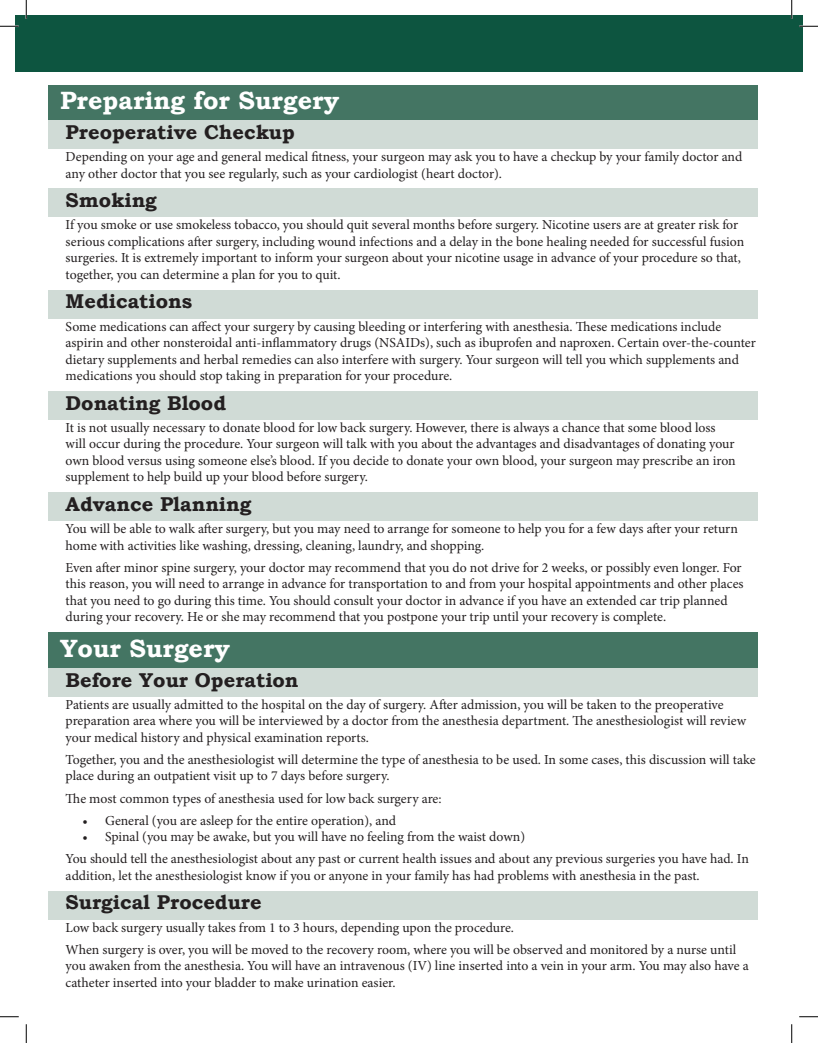
<style>
.page{position:relative;width:818px;height:1043px;background:#fff}
.page>*{position:absolute;margin:0;border:0;box-sizing:border-box;transform-origin:0 0}
.Header_1{font:700 25px "Bookman Old Style";color:#fff}
.Header_2{font:700 20px "Bookman Old Style";color:#231f20}
.Paragraph_2{font:13.75px/16.5px "Minion Pro";letter-spacing:-.005em;color:#231f20}
</style>
<div class="page">
<div style="left:15px;top:15px;width:787px;height:56px;background:#0d5540"></div>
<div style="left:49px;top:85px;width:709px;height:35px;background:#447563"></div>
<div style="left:49px;top:120px;width:709px;height:29px;background:#d0dbd6"></div>
<div style="left:49px;top:189px;width:709px;height:28px;background:#d0dbd6"></div>
<div style="left:49px;top:290px;width:709px;height:28px;background:#d0dbd6"></div>
<div style="left:49px;top:391px;width:709px;height:29px;background:#d0dbd6"></div>
<div style="left:49px;top:492px;width:709px;height:29px;background:#d0dbd6"></div>
<div style="left:49px;top:632px;width:709px;height:36px;background:#447563"></div>
<div style="left:49px;top:668px;width:709px;height:28px;background:#d0dbd6"></div>
<div style="left:49px;top:891px;width:709px;height:28px;background:#d0dbd6"></div>
<svg style="left:0;top:25px;width:19px;height:2px"></svg>
<svg style="left:799px;top:25px;width:19px;height:2px"></svg>
<svg style="left:0;top:1016px;width:19px;height:1px"></svg>
<svg style="left:799px;top:1016px;width:19px;height:1px"></svg>
<svg style="left:25px;top:0;width:2px;height:19px"></svg>
<svg style="left:25px;top:1024px;width:2px;height:18px"></svg>
<svg style="left:790px;top:0;width:2px;height:19px"></svg>
<svg style="left:791px;top:1024px;width:1px;height:18px"></svg>
<p class="Header_1" style="left:60px;top:83px;width:280px">Preparing for Surgery</p>
<p class="Header_2" style="left:66px;top:117px;width:231px">Preoperative Checkup</p>
<p class="Paragraph_2" style="left:66px;top:148px;width:678px">Depending on your age and general medical fitness, your surgeon may ask you to have a checkup by your family doctor and any other doctor that you see regularly, such as your cardiologist (heart doctor).</p>
<p class="Header_2" style="left:66px;top:186px;width:93px">Smoking</p>
<p class="Paragraph_2" style="left:66px;top:217px;width:680px">If you smoke or use smokeless tobacco, you should quit several months before surgery. Nicotine users are at greater risk for serious complications after surgery, including wound infections and a delay in the bone healing needed for successful fusion surgeries. It is extremely important to inform your surgeon about your nicotine usage in advance of your procedure so that, together, you can determine a plan for you to quit.</p>
<p class="Header_2" style="left:66px;top:287px;width:128px">Medications</p>
<p class="Paragraph_2" style="left:66px;top:318px;width:691px">Some medications can affect your surgery by causing bleeding or interfering with anesthesia. These medications include aspirin and other nonsteroidal anti-inflammatory drugs (NSAIDs), such as ibuprofen and naproxen. Certain over-the-counter dietary supplements and herbal remedies can also interfere with surgery. Your surgeon will tell you which supplements and medications you should stop taking in preparation for your procedure.</p>
<p class="Header_2" style="left:66px;top:388px;width:162px">Donating Blood</p>
<p class="Paragraph_2" style="left:66px;top:419px;width:671px">It is not usually necessary to donate blood for low back surgery. However, there is always a chance that some blood loss will occur during the procedure. Your surgeon will talk with you about the advantages and disadvantages of donating your own blood versus using someone else’s blood. If you decide to donate your own blood, your surgeon may prescribe an iron supplement to help build up your blood before surgery.</p>
<p class="Header_2" style="left:66px;top:489px;width:187px">Advance Planning</p>
<p class="Paragraph_2" style="left:66px;top:520px;width:673px">You will be able to walk after surgery, but you may need to arrange for someone to help you for a few days after your return home with activities like washing, dressing, cleaning, laundry, and shopping.</p>
<p class="Paragraph_2" style="left:66px;top:559px;width:679px">Even after minor spine surgery, your doctor may recommend that you do not drive for 2 weeks, or possibly even longer. For this reason, you will need to arrange in advance for transportation to and from your hospital appointments and other places that you need to go during this time. You should consult your doctor in advance if you have an extended car trip planned during your recovery. He or she may recommend that you postpone your trip until your recovery is complete.</p>
<p class="Header_1" style="left:60px;top:630px;width:172px">Your Surgery</p>
<p class="Header_2" style="left:66px;top:665px;width:234px">Before Your Operation</p>
<p class="Paragraph_2" style="left:66px;top:696px;width:682px">Patients are usually admitted to the hospital on the day of surgery. After admission, you will be taken to the preoperative preparation area where you will be interviewed by a doctor from the anesthesia department. The anesthesiologist will review your medical history and physical examination reports.</p>
<p class="Paragraph_2" style="left:66px;top:751px;width:691px">Together, you and the anesthesiologist will determine the type of anesthesia to be used. In some cases, this discussion will take place during an outpatient visit up to 7 days before surgery.</p>
<p class="Paragraph_2" style="left:66px;top:790px;width:377px">The most common types of anesthesia used for low back surgery are:</p>
<p class="Paragraph_2" style="left:82px;top:812px;width:315px">• General (you are asleep for the entire operation), and</p>
<p class="Paragraph_2" style="left:82px;top:828px;width:444px">• Spinal (you may be awake, but you will have no feeling from the waist down)</p>
<p class="Paragraph_2" style="left:66px;top:850px;width:684px">You should tell the anesthesiologist about any past or current health issues and about any previous surgeries you have had. In addition, let the anesthesiologist know if you or anyone in your family has had problems with anesthesia in the past.</p>
<p class="Header_2" style="left:66px;top:888px;width:198px">Surgical Procedure</p>
<p class="Paragraph_2" style="left:66px;top:919px;width:450px">Low back surgery usually takes from 1 to 3 hours, depending upon the procedure.</p>
<p class="Paragraph_2" style="left:66px;top:941px;width:684px">When surgery is over, you will be moved to the recovery room, where you will be observed and monitored by a nurse until you awaken from the anesthesia. You will have an intravenous (IV) line inserted into a vein in your arm. You may also have a catheter inserted into your bladder to make urination easier.</p>
</div>
